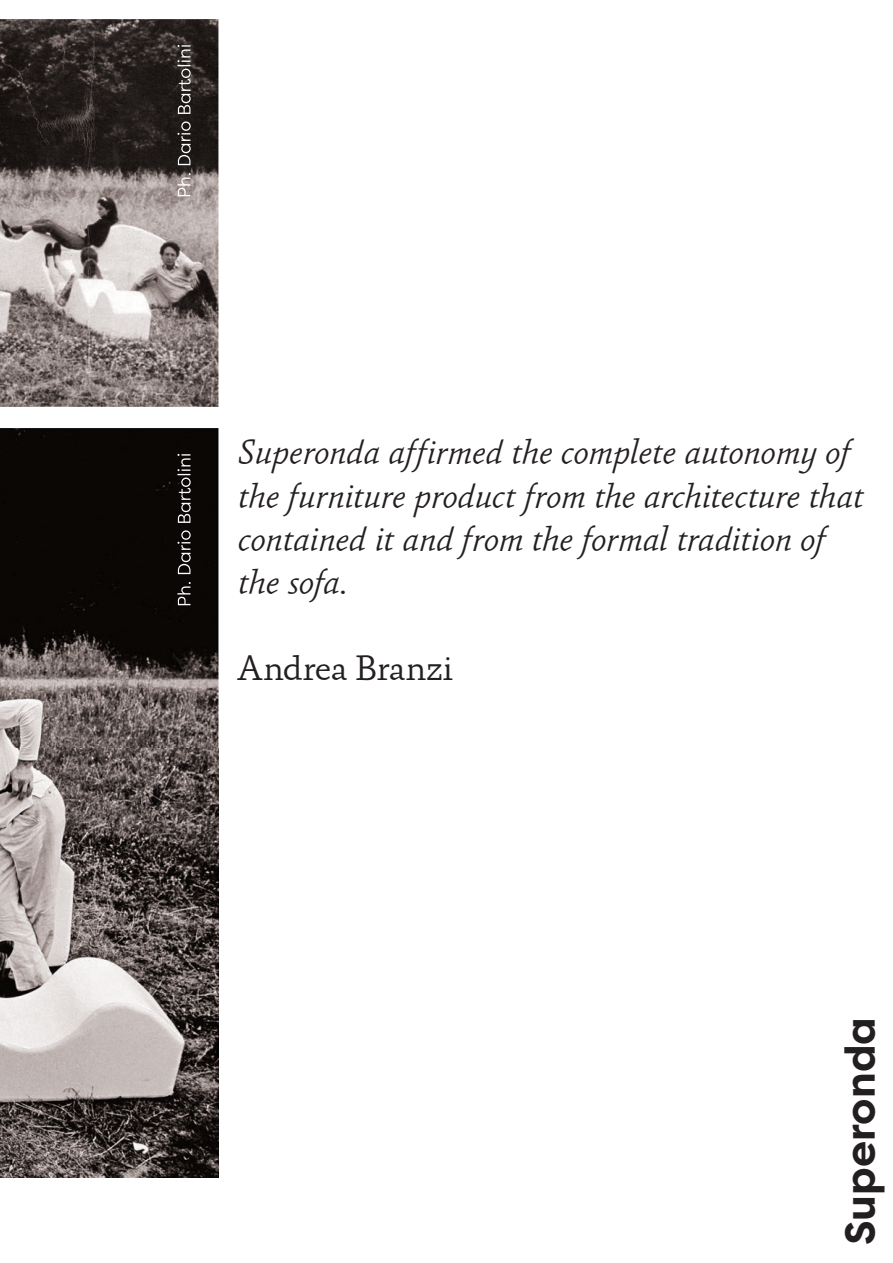
<style>
.page{position:relative;width:893px;height:1263px;background:#fff}
.page>*{position:absolute;margin:0;border:0;box-sizing:border-box;transform-origin:0 0}
.t1{font:700 42px "Filson Pro";color:#231f20}
.t2{font:italic 300 36px/43.2px "Absara";letter-spacing:-.04em;color:#231f20}
.t3{font:300 36px "Absara";letter-spacing:-.025em;color:#231f20}
</style>
<div class="page">
<svg style="left:0;top:19px;width:219px;height:1159px"></svg>
<img style="left:0;top:428px;width:218px;height:749px">
<img style="left:177px;top:454px;width:14px;height:158px">
<img style="left:0;top:19px;width:218px;height:388px">
<img style="left:177px;top:45px;width:14px;height:158px">
<p class="t2" style="left:238px;top:431px;width:628px">Superonda affirmed the complete autonomy of the furniture product from the architecture that contained it and from the formal tradition of the sofa.</p>
<p class="t3" style="left:238px;top:647px;width:217px">Andrea Branzi</p>
<p class="t1" style="left:834px;top:1245px;width:229px;rotate:-90deg">Superonda</p>
</div>
